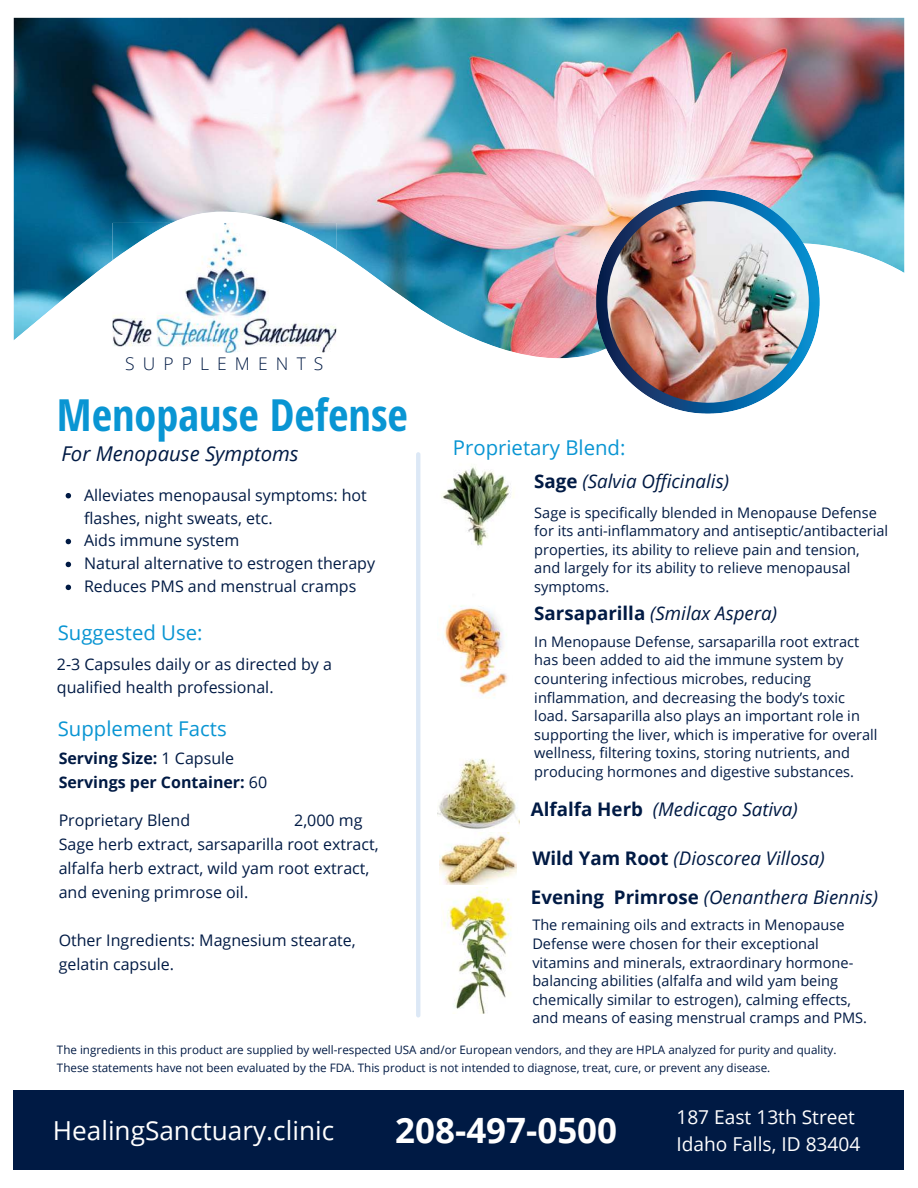
<style>
.page{position:relative;width:918px;height:1188px;background:#fff}
.page>*{position:absolute;margin:0;border:0;box-sizing:border-box;transform-origin:0 0}
.t1{font:700 44.4px "Open Sans Hebrew Condensed";color:#0995d3}
.t2{font:700 34.95px "Open Sans";color:#fff}
.t3{font:26.25px "Open Sans";color:#fff}
.t4{font:20.4px "Open Sans";color:#0995d3}
.t5{font:italic 20.4px "Open Sans";color:#001a44}
.t6{font:19.2px/26.2px "Open Sans";color:#fff}
.t7{font:italic 18.75px/39.8px "Open Sans";color:#001a44}
.t8{font:300 17.4px "Open Sans";letter-spacing:.465em;color:#001a44}
.t9{font:16.05px/23px "Open Sans";color:#001a44}
.t10{font:700 16.05px/24px "Open Sans";color:#001a44}
.t11{font:14.55px/18.6px "Open Sans";color:#001a44}
.t12{font:11.7px/17.4px "Open Sans";color:#001a44}
.s1{font-weight:400}
.s2{font-weight:700;font-style:normal}
</style>
<div class="page">
<img style="left:14px;top:18px;width:890px;height:194px">
<img style="left:14px;top:212px;width:890px;height:186px">
<img style="left:632px;top:384px;width:73px;height:30px">
<img style="left:607px;top:201px;width:202px;height:202px;border-radius:50%">
<img style="left:113px;top:223px;width:223px;height:37px">
<div style="left:14px;top:1090px;width:890px;height:80px;background:#001a44"></div>
<hr style="left:416px;top:452px;width:4px;height:565px;background:#dce8f6;border-radius:2px">
<img style="left:441px;top:466px;width:73px;height:80px">
<img style="left:437px;top:758px;width:83px;height:71px">
<img style="left:443px;top:605px;width:64px;height:93px">
<img style="left:439px;top:832px;width:78px;height:53px">
<img style="left:443px;top:890px;width:69px;height:123px">
<svg style="left:66px;top:493px;width:5px;height:5px"></svg>
<svg style="left:66px;top:539px;width:5px;height:5px"></svg>
<svg style="left:66px;top:562px;width:5px;height:5px"></svg>
<svg style="left:66px;top:585px;width:5px;height:5px"></svg>
<p class="t8" style="left:125px;top:354px;width:200px">SUPPLEMENTS</p>
<h1 class="t1" style="left:57px;top:397px;width:353px">Menopause Defense</h1>
<h3 class="t5" style="left:61px;top:445px;width:239px">For Menopause Symptoms</h3>
<p class="t9" style="left:84px;top:485px;width:293px">Alleviates menopausal symptoms: hot flashes, night sweats, etc.<br>Aids immune system<br>Natural alternative to estrogen therapy<br>Reduces PMS and menstrual cramps</p>
<h3 class="t4" style="left:58px;top:625px;width:146px">Suggested Use:</h3>
<p class="t9" style="left:57px;top:654px;width:277px">2-3 Capsules daily or as directed by a qualified health professional.</p>
<h3 class="t4" style="left:58px;top:720px;width:170px">Supplement Facts</h3>
<p class="t10" style="left:59px;top:748px;width:210px">Serving Size: <span class="s1">1 Capsule<br></span>Servings per Container: <span class="s1">60</span></p>
<p class="t9" style="left:59px;top:810px;width:133px">Proprietary Blend</p>
<p class="t9" style="left:59px;top:809px;width:322px;line-height:24px;text-indent:236px">2,000 mg<br>Sage herb extract, sarsaparilla root extract, alfalfa herb extract, wild yam root extract, and evening primrose oil.</p>
<p class="t9" style="left:59px;top:929px;width:299px;line-height:24px">Other Ingredients: Magnesium stearate, gelatin capsule.</p>
<h3 class="t4" style="left:453px;top:440px;width:174px">Proprietary Blend:</h3>
<p class="t7" style="left:534px;top:463px;width:196px"><span class="s2">Sage</span> (Salvia Officinalis)</p>
<p class="t11" style="left:534px;top:504px;width:355px">Sage is specifically blended in Menopause Defense for its anti-inflammatory and antiseptic/antibacterial properties, its ability to relieve pain and tension, and largely for its ability to relieve menopausal symptoms.</p>
<p class="t7" style="left:534px;top:595px;width:244px"><span class="s2">Sarsaparilla</span> (Smilax Aspera)</p>
<p class="t11" style="left:534px;top:634px;width:345px">In Menopause Defense, sarsaparilla root extract has been added to aid the immune system by countering infectious microbes, reducing inflammation, and decreasing the body’s toxic load. Sarsaparilla also plays an important role in supporting the liver, which is imperative for overall wellness, filtering toxins, storing nutrients, and producing hormones and digestive substances.</p>
<p class="t7" style="left:531px;top:792px;width:268px"><span class="s2">Alfalfa Herb</span> (Medicago Sativa)</p>
<p class="t7" style="left:531px;top:840px;width:349px"><span class="s2">Wild Yam Root</span> (Dioscorea Villosa)<br><span class="s2">Evening Primrose</span> (Oenanthera Biennis)</p>
<p class="t11" style="left:532px;top:917px;width:336px">The remaining oils and extracts in Menopause Defense were chosen for their exceptional vitamins and minerals, extraordinary hormone&shy;balancing abilities (alfalfa and wild yam being chemically similar to estrogen), calming effects, and means of easing menstrual cramps and PMS.</p>
<p class="t12" style="left:57px;top:1042px;width:781px">The ingredients in this product are supplied by well-respected USA and/or European vendors, and they are HPLA analyzed for purity and quality.<br>These statements have not been evaluated by the FDA. This product is not intended to diagnose, treat, cure, or prevent any disease.</p>
<h3 class="t3" style="left:53px;top:1120px;width:283px">HealingSanctuary.clinic</h3>
<h2 class="t2" style="left:395px;top:1111px;width:223px">208-497-0500</h2>
<h3 class="t6" style="left:676px;top:1106px;width:186px">187 East 13th Street<br>Idaho Falls, ID 83404</h3>
</div>
